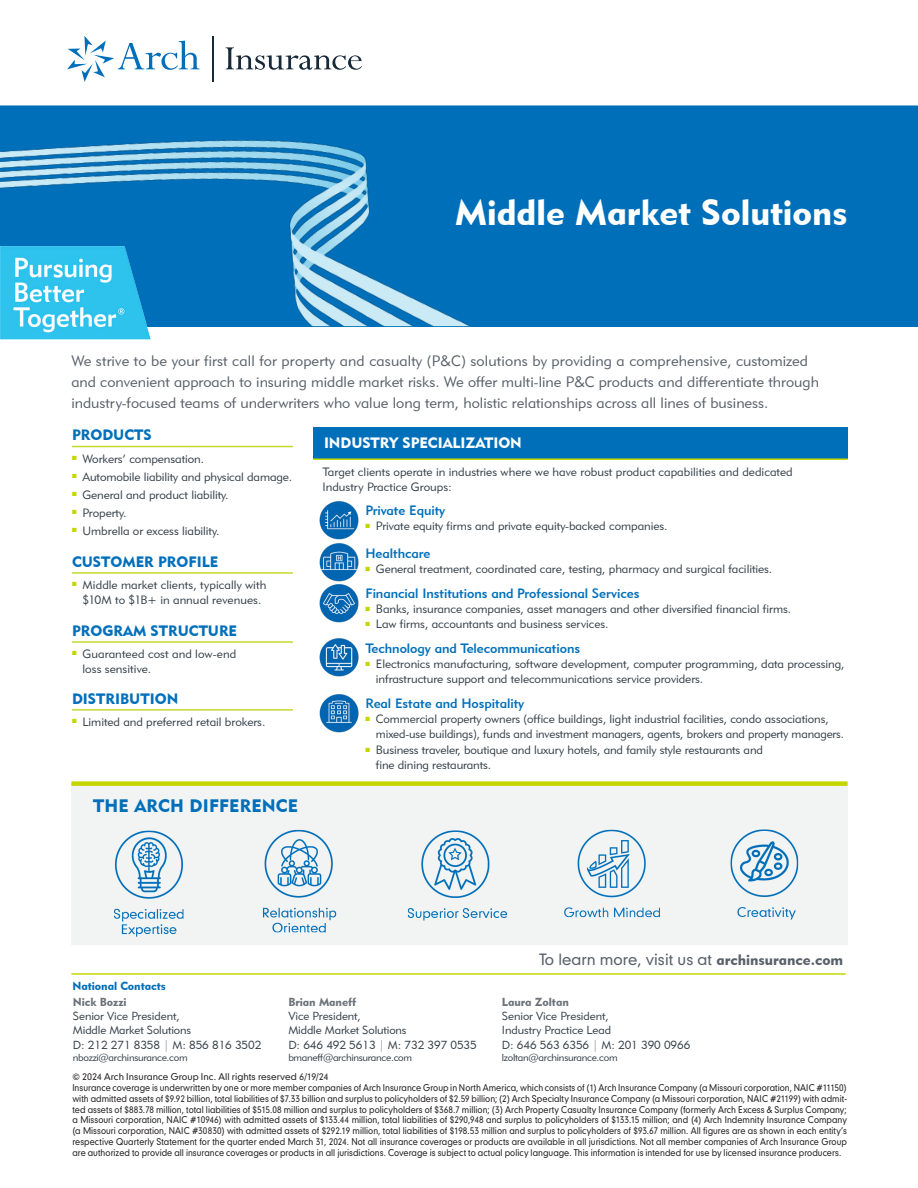
<style>
.page{position:relative;width:918px;height:1188px;background:#fff}
.page>*{position:absolute;margin:0;border:0;box-sizing:border-box;transform-origin:0 0}
.t1{font:36px "Geometric 415 BT Black A";color:#fff}
.t2{font:18px "Geometric 415 BT Black A";letter-spacing:.01em;color:#006fba}
.t3{font:15px/21px "Geometric 415 BT Lite A";color:#586069}
.Category_Titles__3-c{font:15px "Geometric 415 BT Black A";color:#006fba}
.t4{font:15px "Geometric 706 BT Medium B";color:#586069}
.t5{font:15px "Geometric 415 BT Black A";letter-spacing:-.005em;color:#fff}
.t6{font:13.5px "Geometric 415 BT Medium A";letter-spacing:-.005em;color:#006fba}
.t7{font:12px/15px "Geometric 415 BT Lite A";letter-spacing:-.005em;color:#333f48}
.t8{font:11.7px/14px "Geometric 415 BT Lite A";letter-spacing:-.005em;color:#333f48}
.t9{font:11.7px "Geometric 415 BT Black A";letter-spacing:-.005em;color:#6c737a}
.t10{font:11.7px "Geometric 415 BT Black A";letter-spacing:-.005em;color:#006fba}
.t11{font:10.2px "Geometric 415 BT Lite A";letter-spacing:-.025em;color:#333f48}
.t12{font:9px/10.8px "Geometric 706 BT Medium B";letter-spacing:.005em;color:#231f20;text-align:justify;scale:.91 1}
.t13{font:9px "Geometric 706 BT Medium B";letter-spacing:.005em;color:#231f20}
.s1{font-family:"Geometric 415 BT Black A"}
.s2{color:#999fa3}
</style>
<div class="page">
<div style="left:0;top:106px;width:918px;height:220px;background:#006fba"></div>
<img style="left:0;top:140px;width:470px;height:186px">
<svg style="left:226px;top:47px;width:136px;height:23px"></svg>
<hr style="left:212px;top:36px;width:1px;height:45px;background:#172938">
<svg style="left:67px;top:36px;width:132px;height:46px"></svg>
<img style="left:0;top:246px;width:151px;height:93px">
<div style="left:71px;top:783px;width:777px;height:162px;background:#f2f3f3"></div>
<div style="left:71px;top:781px;width:777px;height:5px;background:#c4d600"></div>
<img style="left:730px;top:829px;width:69px;height:91px">
<img style="left:564px;top:829px;width:96px;height:89px">
<img style="left:407px;top:830px;width:101px;height:91px">
<img style="left:263px;top:829px;width:74px;height:104px">
<img style="left:114px;top:830px;width:70px;height:107px">
<hr style="left:72px;top:446px;width:221px;height:1px;background:#c4d82d">
<hr style="left:72px;top:709px;width:221px;height:2px;background:#c4d82d">
<hr style="left:72px;top:641px;width:221px;height:2px;background:#c4d82d">
<hr style="left:72px;top:572px;width:221px;height:2px;background:#c4d82d">
<hr style="left:71px;top:973px;width:775px;height:2px;background:#c4d600">
<div style="left:313px;top:427px;width:535px;height:32px;background:#006fba"></div>
<hr style="left:313px;top:458px;width:535px;height:2px;background:#c4d600">
<img style="left:319px;top:501px;width:40px;height:39px">
<img style="left:319px;top:585px;width:40px;height:38px">
<img style="left:319px;top:694px;width:40px;height:39px">
<img style="left:319px;top:543px;width:40px;height:42px">
<img style="left:319px;top:638px;width:40px;height:39px">
<p class="t1" style="left:455px;top:191px;width:394px">Middle Market Solutions</p>
<p class="t3" style="left:71px;top:350px;width:749px">We strive to be your first call for property and casualty (P&amp;C) solutions by providing a comprehensive, customized and convenient approach to insuring middle market risks. We offer multi-line P&amp;C products and differentiate through industry-focused teams of underwriters who value long term, holistic relationships across all lines of business.</p>
<p class="Category_Titles__3-c" style="left:72px;top:426px;width:81px">PRODUCTS</p>
<p class="t7" style="left:72px;top:451px;width:134px"><sup>■</sup> Workers’ compensation.</p>
<p class="t7" style="left:72px;top:469px;width:222px"><sup>■</sup> Automobile liability and physical damage.</p>
<p class="t7" style="left:72px;top:487px;width:158px"><sup>■</sup> General and product liability.</p>
<p class="t7" style="left:72px;top:505px;width:56px"><sup>■</sup> Property.</p>
<p class="t7" style="left:72px;top:523px;width:149px"><sup>■</sup> Umbrella or excess liability.</p>
<p class="Category_Titles__3-c" style="left:72px;top:552px;width:148px">CUSTOMER PROFILE</p>
<p class="t7" style="left:72px;top:577px;width:196px;text-align:center"><sup>■</sup> Middle market clients, typically with $10M to $1B+ in annual revenues.</p>
<p class="Category_Titles__3-c" style="left:72px;top:621px;width:167px">PROGRAM STRUCTURE</p>
<p class="t7" style="left:82px;top:646px;width:155px;text-indent:-10px"><sup>■</sup> Guaranteed cost and low-end loss sensitive.</p>
<p class="Category_Titles__3-c" style="left:72px;top:689px;width:108px">DISTRIBUTION</p>
<p class="t7" style="left:72px;top:714px;width:195px"><sup>■</sup> Limited and preferred retail brokers.</p>
<p class="t2" style="left:93px;top:795px;width:206px">THE ARCH DIFFERENCE</p>
<p class="t5" style="left:324px;top:434px;width:199px">INDUSTRY SPECIALIZATION</p>
<p class="t7" style="left:323px;top:465px;width:472px">Target clients operate in industries where we have robust product capabilities and dedicated<br>Industry Practice Groups:</p>
<p class="t6" style="left:365px;top:502px;width:81px">Private Equity</p>
<p class="t7" style="left:365px;top:519px;width:304px"><sup>■</sup> Private equity firms and private equity-backed companies.</p>
<p class="t6" style="left:365px;top:545px;width:67px">Healthcare</p>
<p class="t7" style="left:365px;top:561px;width:408px"><sup>■</sup> General treatment, coordinated care, testing, pharmacy and surgical facilities.</p>
<p class="t6" style="left:365px;top:585px;width:276px">Financial Institutions and Professional Services</p>
<p class="t7" style="left:365px;top:602px;width:427px"><sup>■</sup> Banks, insurance companies, asset managers and other diversified financial firms.</p>
<p class="t7" style="left:365px;top:617px;width:245px"><sup>■</sup> Law firms, accountants and business services.</p>
<p class="t6" style="left:365px;top:640px;width:216px">Technology and Telecommunications</p>
<p class="t7" style="left:376px;top:657px;width:470px;text-indent:-10px"><sup>■</sup> Electronics manufacturing, software development, computer programming, data processing, infrastructure support and telecommunications service providers.</p>
<p class="t6" style="left:365px;top:695px;width:160px">Real Estate and Hospitality</p>
<p class="t7" style="left:376px;top:712px;width:470px;line-height:14.4px;text-indent:-10px"><sup>■</sup> Commercial property owners (office buildings, light industrial facilities, condo associations, mixed-use buildings), funds and investment managers, agents, brokers and property managers.</p>
<p class="t7" style="left:376px;top:743px;width:389px;line-height:14.4px;text-indent:-10px"><sup>■</sup> Business traveler, boutique and luxury hotels, and family style restaurants and fine dining restaurants.</p>
<p class="t10" style="left:73px;top:979px;width:95px">National Contacts</p>
<p class="t4" style="left:539px;top:949px;width:306px">To learn more, visit us at <span class="s1">archinsurance.com</span></p>
<p class="t9" style="left:73px;top:995px;width:55px">Nick Bozzi</p>
<p class="t8" style="left:73px;top:1009px;width:120px">Senior Vice President,<br>Middle Market Solutions</p>
<p class="t8" style="left:73px;top:1038px;width:190px">D: 212 271 8358 <span class="s2">|</span> M: 856 816 3502</p>
<p class="t11" style="left:73px;top:1051px;width:116px">nbozzi@archinsurance.com</p>
<p class="t9" style="left:288px;top:995px;width:69px">Brian Maneff</p>
<p class="t8" style="left:288px;top:1009px;width:120px">Vice President,<br>Middle Market Solutions</p>
<p class="t8" style="left:288px;top:1038px;width:190px">D: 646 492 5613 <span class="s2">|</span> M: 732 397 0535</p>
<p class="t11" style="left:288px;top:1051px;width:125px">bmaneff@archinsurance.com</p>
<p class="t9" style="left:502px;top:995px;width:68px">Laura Zoltan</p>
<p class="t8" style="left:502px;top:1009px;width:111px">Senior Vice President,<br>Industry Practice Lead</p>
<p class="t8" style="left:502px;top:1038px;width:190px">D: 646 563 6356 <span class="s2">|</span> M: 201 390 0966</p>
<p class="t11" style="left:502px;top:1051px;width:117px">lzoltan@archinsurance.com</p>
<p class="t13" style="left:72px;top:1071px;width:258px">© 2024 Arch Insurance Group Inc. All rights reserved 6/19/24</p>
<p class="t12" style="left:72px;top:1082px;width:853px">Insurance coverage is underwritten by one or more member companies of Arch Insurance Group in North America, which consists of (1) Arch Insurance Company (a Missouri corporation, NAIC #11150) with admitted assets of $9.92 billion, total liabilities of $7.33 billion and surplus to policyholders of $2.59 billion; (2) Arch Specialty Insurance Company (a Missouri corporation, NAIC #21199) with admit&shy;ted assets of $883.78 million, total liabilities of $515.08 million and surplus to policyholders of $368.7 million; (3) Arch Property Casualty Insurance Company (formerly Arch Excess &amp; Surplus Company; a Missouri corporation, NAIC #10946) with admitted assets of $133.44 million, total liabilities of $290,948 and surplus to policyholders of $133.15 million; and (4) Arch Indemnity Insurance Company (a Missouri corporation, NAIC #30830) with admitted assets of $292.19 million, total liabilities of $198.53 million and surplus to policyholders of $93.67 million. All figures are as shown in each entity’s respective Quarterly Statement for the quarter ended March 31, 2024. Not all insurance coverages or products are available in all jurisdictions. Not all member companies of Arch Insurance Group are authorized to provide all insurance coverages or products in all jurisdictions. Coverage is subject to actual policy language. This information is intended for use by licensed insurance producers.</p>
</div>
